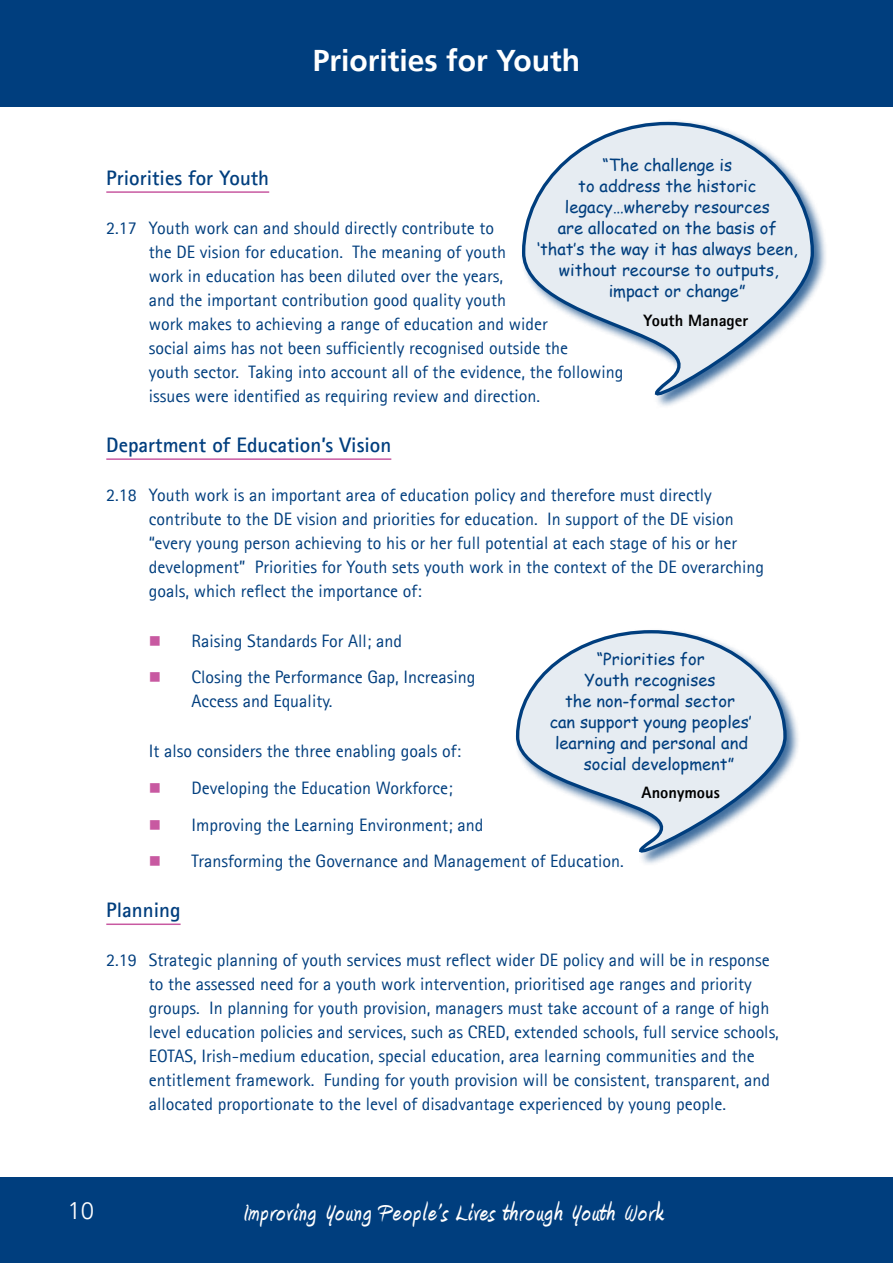
<style>
.page{position:relative;width:893px;height:1263px;background:#fff}
.page>*{position:absolute;margin:0;border:0;box-sizing:border-box;transform-origin:0 0}
.t1{font:700 30px "Amienne";letter-spacing:.05em;color:#fff}
.t2{font:700 30px "Frutiger CE";color:#fff}
.t3{font:300 24px "Frutiger CE";color:#fff}
.Para_Heading{font:700 21px "Agfa Rotis Sans Serif";color:#003e7e}
.Para_-_Numbered{font:18px/24px "Agfa Rotis Sans Serif";color:#003e7e}
.Para_-_Bullets_20{font:18px/24px "Agfa Rotis Sans Serif";color:#003e7e}
.Boxed_Text_-_Quote{font:16.5px "Comic Sans MS";color:#003e7e}
.Boxed_Text_-_Bottom{font:800 16.5px "Agfa Rotis Sans Serif";color:#000}
.s1{color:#c859a1}
</style>
<div class="page">
<div style="left:0;top:0;width:893px;height:106px;background:#003e7e"></div>
<div style="left:0;top:1178px;width:893px;height:85px;background:#003e7e"></div>
<hr style="left:106px;top:191px;width:163px;height:2px;background:#c859a1">
<hr style="left:106px;top:458px;width:285px;height:2px;background:#c859a1">
<hr style="left:106px;top:923px;width:75px;height:2px;background:#c859a1">
<div style="left:520px;top:120px;width:308px;height:289px;background:#003e7e;opacity:.75"></div>
<svg style="left:520px;top:120px;width:296px;height:289px"></svg>
<div style="left:514px;top:628px;width:286px;height:238px;background:#003e7e;opacity:.75"></div>
<svg style="left:514px;top:628px;width:274px;height:238px"></svg>
<h1 class="t2" style="left:313px;top:42px;width:269px">Priorities for Youth</h1>
<p class="Boxed_Text_-_Quote" style="left:602px;top:153px;width:131px">“The challenge is</p>
<p class="Boxed_Text_-_Quote" style="left:578px;top:174px;width:180px">to address the historic</p>
<p class="Boxed_Text_-_Quote" style="left:565px;top:195px;width:206px">legacy…whereby resources</p>
<p class="Boxed_Text_-_Quote" style="left:558px;top:216px;width:221px">are allocated on the basis of</p>
<p class="Boxed_Text_-_Quote" style="left:537px;top:237px;width:262px">‘that’s the way it has always been,</p>
<p class="Boxed_Text_-_Quote" style="left:559px;top:258px;width:222px">without recourse to outputs,</p>
<p class="Boxed_Text_-_Quote" style="left:609px;top:279px;width:138px">impact or change”</p>
<p class="Boxed_Text_-_Bottom" style="left:643px;top:309px;width:106px">Youth Manager</p>
<p class="Para_Heading" style="left:106px;top:164px;width:164px">Priorities for Youth</p>
<p class="Para_-_Numbered" style="left:149px;top:216px;width:476px;text-indent:-43px">2.17 Youth work can and should directly contribute to<br>the DE vision for education. The meaning of youth<br>work in education has been diluted over the years,<br>and the important contribution good quality youth<br>work makes to achieving a range of education and wider<br>social aims has not been sufficiently recognised outside the<br>youth sector. Taking into account all of the evidence, the following issues were identified as requiring review and direction.</p>
<p class="Para_Heading" style="left:106px;top:431px;width:287px">Department of Education’s Vision</p>
<p class="Para_-_Numbered" style="left:149px;top:483px;width:617px;text-indent:-43px">2.18 Youth work is an important area of education policy and therefore must directly contribute to the DE vision and priorities for education. In support of the DE vision “every young person achieving to his or her full potential at each stage of his or her development” Priorities for Youth sets youth work in the context of the DE overarching goals, which reflect the importance of:</p>
<p class="Para_-_Bullets_20" style="left:149px;top:628px;width:255px"><span class="s1">■</span> Raising Standards For All; and</p>
<p class="Para_-_Bullets_20" style="left:191px;top:665px;width:286px;text-indent:-43px"><span class="s1">■</span> Closing the Performance Gap, Increasing<br>Access and Equality.</p>
<p class="Para_-_Numbered" style="left:149px;top:739px;width:314px">It also considers the three enabling goals of:</p>
<p class="Para_-_Bullets_20" style="left:149px;top:775px;width:306px"><span class="s1">■</span> Developing the Education Workforce;</p>
<p class="Para_-_Bullets_20" style="left:149px;top:812px;width:336px"><span class="s1">■</span> Improving the Learning Environment; and</p>
<p class="Para_-_Bullets_20" style="left:149px;top:849px;width:477px"><span class="s1">■</span> Transforming the Governance and Management of Education.</p>
<p class="Para_Heading" style="left:106px;top:896px;width:76px">Planning</p>
<p class="Para_-_Numbered" style="left:149px;top:948px;width:632px;text-indent:-43px">2.19 Strategic planning of youth services must reflect wider DE policy and will be in response to the assessed need for a youth work intervention, prioritised age ranges and priority groups. In planning for youth provision, managers must take account of a range of high level education policies and services, such as CRED, extended schools, full service schools, EOTAS, Irish-medium education, special education, area learning communities and the entitlement framework. Funding for youth provision will be consistent, transparent, and allocated proportionate to the level of disadvantage experienced by young people.</p>
<p class="Boxed_Text_-_Quote" style="left:597px;top:646px;width:109px">“Priorities for</p>
<p class="Boxed_Text_-_Quote" style="left:584px;top:667px;width:133px">Youth recognises</p>
<p class="Boxed_Text_-_Quote" style="left:565px;top:688px;width:171px">the non‑formal sector</p>
<p class="Boxed_Text_-_Quote" style="left:550px;top:709px;width:204px">can support young peoples’</p>
<p class="Boxed_Text_-_Quote" style="left:555px;top:730px;width:195px">learning and personal and</p>
<p class="Boxed_Text_-_Quote" style="left:584px;top:751px;width:152px">social development”</p>
<p class="Boxed_Text_-_Bottom" style="left:642px;top:782px;width:80px">Anonymous</p>
<h2 class="t3" style="left:67px;top:1196px;width:28px">10</h2>
<h1 class="t1" style="left:243px;top:1199px;width:421px">Improving Young People’s Lives through Youth Work</h1>
</div>
